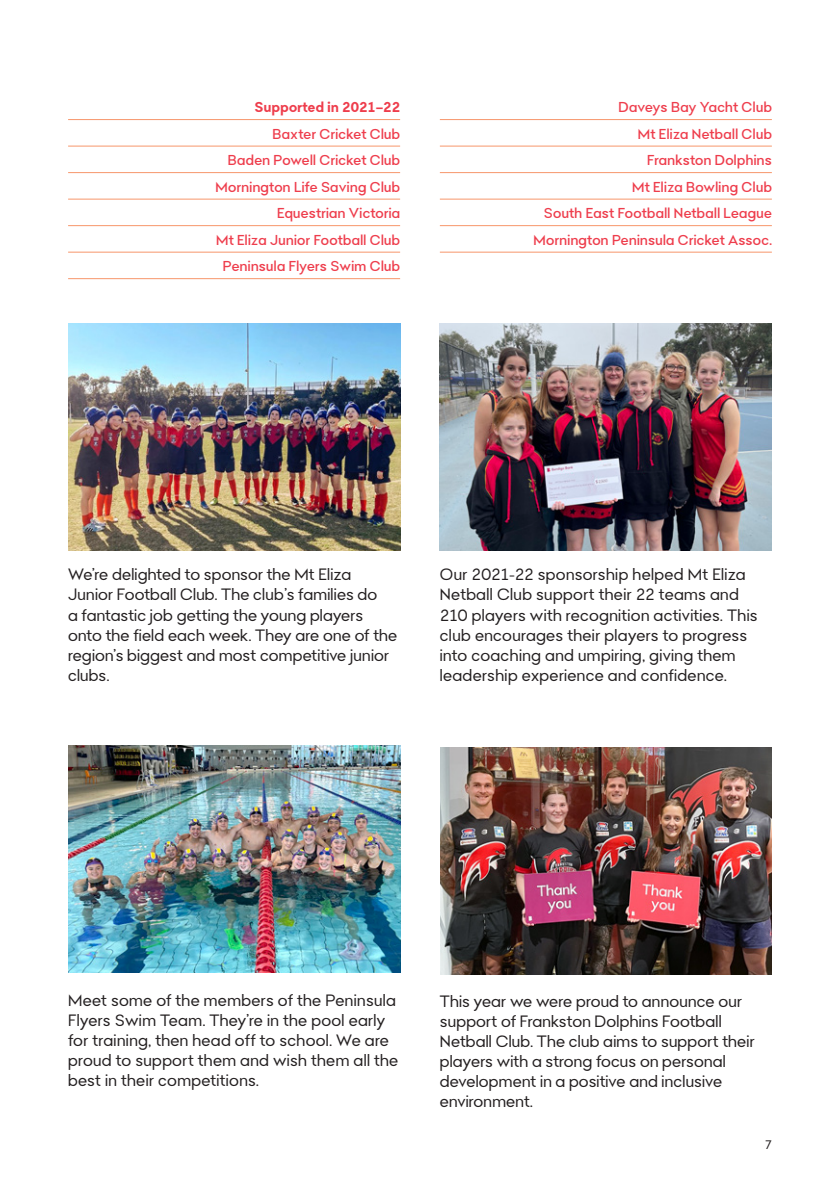
<style>
.page{position:relative;width:840px;height:1191px;background:#fff}
.page>*{position:absolute;margin:0;border:0;box-sizing:border-box;transform-origin:0 0}
.Photo_text_8pt{font:16px/20px "Bendigo Sans";letter-spacing:.015em;color:#231f20}
.Ruled_list{font:500 14px "Bendigo Sans";letter-spacing:.025em;color:#ee3d4c}
.Ruled_list-2{font:700 14px "Bendigo Sans";letter-spacing:.02em;color:#ee3d4c}
.t1{font:12px "Bendigo Sans";color:#231f20}
</style>
<div class="page">
<img style="left:440px;top:747px;width:331px;height:227px">
<img style="left:68px;top:323px;width:332px;height:227px">
<img style="left:439px;top:323px;width:332px;height:227px">
<img style="left:68px;top:746px;width:332px;height:226px">
<hr style="left:68px;top:119px;width:332px;height:1px;background:#f7966b">
<hr style="left:68px;top:146px;width:332px;height:1px;background:#f7966b">
<hr style="left:68px;top:172px;width:332px;height:1px;background:#f7966b">
<hr style="left:68px;top:199px;width:332px;height:1px;background:#f7966b">
<hr style="left:68px;top:225px;width:332px;height:1px;background:#f7966b">
<hr style="left:68px;top:252px;width:332px;height:1px;background:#f7966b">
<hr style="left:68px;top:278px;width:332px;height:1px;background:#f7966b">
<hr style="left:439px;top:119px;width:332px;height:1px;background:#f7966b">
<hr style="left:439px;top:146px;width:332px;height:1px;background:#f7966b">
<hr style="left:439px;top:172px;width:332px;height:1px;background:#f7966b">
<hr style="left:439px;top:199px;width:332px;height:1px;background:#f7966b">
<hr style="left:439px;top:225px;width:332px;height:1px;background:#f7966b">
<hr style="left:439px;top:252px;width:332px;height:1px;background:#f7966b">
<p class="Ruled_list-2" style="left:254px;top:98px;width:147px">Supported in 2021–22</p>
<p class="Ruled_list" style="left:272px;top:125px;width:129px">Baxter Cricket Club</p>
<p class="Ruled_list" style="left:228px;top:151px;width:174px">Baden Powell Cricket Club</p>
<p class="Ruled_list" style="left:215px;top:178px;width:186px">Mornington Life Saving Club</p>
<p class="Ruled_list" style="left:277px;top:204px;width:124px">Equestrian Victoria</p>
<p class="Ruled_list" style="left:216px;top:231px;width:185px">Mt Eliza Junior Football Club</p>
<p class="Ruled_list" style="left:223px;top:257px;width:179px">Peninsula Flyers Swim Club</p>
<p class="Ruled_list" style="left:618px;top:98px;width:155px">Daveys Bay Yacht Club</p>
<p class="Ruled_list" style="left:637px;top:125px;width:135px">Mt Eliza Netball Club</p>
<p class="Ruled_list" style="left:647px;top:151px;width:126px">Frankston Dolphins</p>
<p class="Ruled_list" style="left:631px;top:178px;width:141px">Mt Eliza Bowling Club</p>
<p class="Ruled_list" style="left:543px;top:204px;width:229px">South East Football Netball League</p>
<p class="Ruled_list" style="left:533px;top:231px;width:240px">Mornington Peninsula Cricket Assoc.</p>
<p class="Photo_text_8pt" style="left:68px;top:565px;width:330px">We’re delighted to sponsor the Mt Eliza Junior Football Club. The club’s families do<br>a fantastic job getting the young players onto the field each week. They are one of the region’s biggest and most competitive junior clubs.</p>
<p class="Photo_text_8pt" style="left:439px;top:565px;width:319px">Our 2021-22 sponsorship helped Mt Eliza Netball Club support their 22 teams and 210 players with recognition activities. This club encourages their players to progress into coaching and umpiring, giving them leadership experience and confidence.</p>
<p class="Photo_text_8pt" style="left:68px;top:990px;width:331px">Meet some of the members of the Peninsula Flyers Swim Team. They’re in the pool early for training, then head off to school. We are proud to support them and wish them all the best in their competitions.</p>
<p class="Photo_text_8pt" style="left:439px;top:991px;width:316px">This year we were proud to announce our support of Frankston Dolphins Football Netball Club. The club aims to support their players with a strong focus on personal development in a positive and inclusive environment.</p>
<p class="t1" style="left:764px;top:1136px;width:9px">7</p>
</div>
